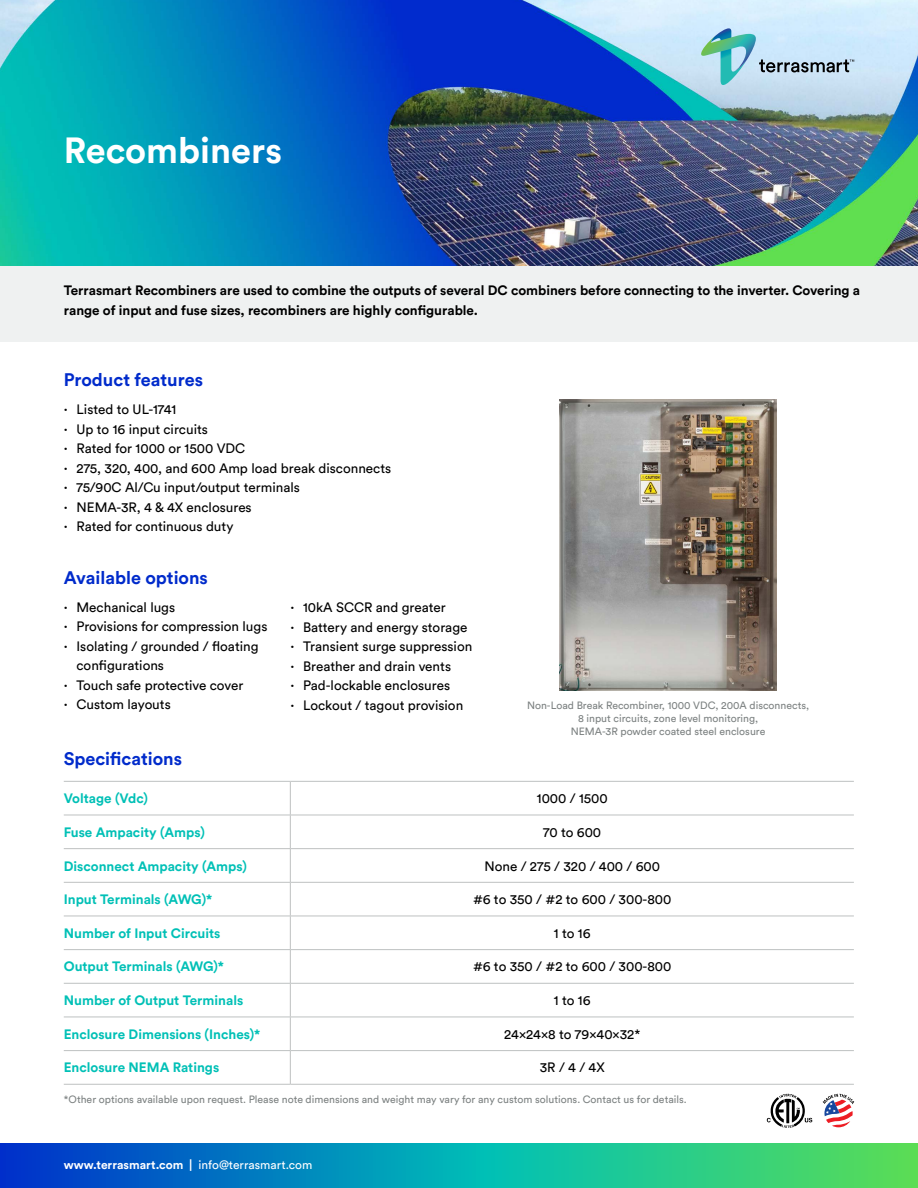
<style>
.page{position:relative;width:918px;height:1188px;background:#fff}
.page>*{position:absolute;margin:0;border:0;box-sizing:border-box;transform-origin:0 0}
.t1{font:700 36px "Circular Std";color:#fff}
.t2{font:700 18px "Circular Std";color:#002bcb}
.t3{font:13.5px/19.5px "Circular Std";color:#000}
.t4{font:700 13.5px "Circular Std";color:#00c0b6}
.t5{font:700 13.5px/19.5px "Circular Std";letter-spacing:-.005em;color:#000}
.t6{font:700 12px "Circular Std";color:#fff}
.t7{font:10.5px/12.6px "Circular Std";color:#7d8282;text-align:center}
.s1{font-weight:700}
.s2{font-weight:400}
</style>
<div class="page">
<svg style="left:0;top:1143px;width:918px;height:45px;background:#15a0a4"></svg>
<div style="left:0;top:265px;width:918px;height:77px;background:#eff1f1"></div>
<img style="left:0;top:0;width:918px;height:265px">
<img style="left:559px;top:399px;width:218px;height:291px">
<svg style="left:701px;top:28px;width:153px;height:65px;background:#aed2e0"></svg>
<hr style="left:290px;top:848px;width:564px;height:1px;background:#bec1c1">
<hr style="left:290px;top:882px;width:564px;height:1px;background:#bec1c1">
<hr style="left:290px;top:916px;width:564px;height:1px;background:#bec1c1">
<hr style="left:290px;top:949px;width:564px;height:1px;background:#bec1c1">
<hr style="left:290px;top:983px;width:564px;height:1px;background:#bec1c1">
<hr style="left:290px;top:1017px;width:564px;height:1px;background:#bec1c1">
<hr style="left:290px;top:1050px;width:564px;height:1px;background:#bec1c1">
<hr style="left:290px;top:1084px;width:564px;height:1px;background:#bec1c1">
<hr style="left:290px;top:815px;width:1px;height:33px;background:#bec1c1">
<hr style="left:64px;top:848px;width:226px;height:1px;background:#bec1c1">
<hr style="left:290px;top:849px;width:1px;height:33px;background:#bec1c1">
<hr style="left:64px;top:882px;width:226px;height:1px;background:#bec1c1">
<hr style="left:290px;top:883px;width:1px;height:33px;background:#bec1c1">
<hr style="left:64px;top:916px;width:226px;height:1px;background:#bec1c1">
<hr style="left:290px;top:916px;width:1px;height:33px;background:#bec1c1">
<hr style="left:64px;top:949px;width:226px;height:1px;background:#bec1c1">
<hr style="left:290px;top:950px;width:1px;height:33px;background:#bec1c1">
<hr style="left:64px;top:983px;width:226px;height:1px;background:#bec1c1">
<hr style="left:290px;top:984px;width:1px;height:33px;background:#bec1c1">
<hr style="left:64px;top:1017px;width:226px;height:1px;background:#bec1c1">
<hr style="left:290px;top:1017px;width:1px;height:33px;background:#bec1c1">
<hr style="left:64px;top:1050px;width:226px;height:1px;background:#bec1c1">
<hr style="left:290px;top:1051px;width:1px;height:33px;background:#bec1c1">
<hr style="left:64px;top:1084px;width:226px;height:1px;background:#bec1c1">
<hr style="left:64px;top:781px;width:226px;height:1px;background:#bec1c1">
<hr style="left:290px;top:781px;width:564px;height:1px;background:#bec1c1">
<hr style="left:290px;top:782px;width:1px;height:33px;background:#bec1c1">
<hr style="left:64px;top:815px;width:226px;height:1px;background:#bec1c1">
<hr style="left:290px;top:815px;width:564px;height:1px;background:#bec1c1">
<svg style="left:766px;top:1094px;width:47px;height:34px"></svg>
<svg style="left:823px;top:1094px;width:31px;height:33px"></svg>
<h1 class="t1" style="left:64px;top:127px;width:220px">Recombiners</h1>
<p class="t5" style="left:64px;top:280px;width:798px">Terrasmart Recombiners are used to combine the outputs of several DC combiners before connecting to the inverter. Covering a range of input and fuse sizes, recombiners are highly configurable.</p>
<h2 class="t2" style="left:64px;top:368px;width:141px">Product features</h2>
<p class="t3" style="left:64px;top:400px;width:329px"><span class="s1">·</span> Listed to UL-1741<br><span class="s1">·</span> Up to 16 input circuits<br><span class="s1">·</span> Rated for 1000 or 1500 VDC<br><span class="s1">·</span> 275, 320, 400, and 600 Amp load break disconnects <span class="s1">·</span> 75/90C Al/Cu input/output terminals<br><span class="s1">·</span> NEMA-3R, 4 &amp; 4X enclosures<br><span class="s1">·</span> Rated for continuous duty</p>
<h2 class="t2" style="left:64px;top:566px;width:146px">Available options</h2>
<p class="t3" style="left:64px;top:597px;width:113px"><span class="s1">·</span> Mechanical lugs</p>
<p class="t3" style="left:64px;top:617px;width:205px"><span class="s1">·</span> Provisions for compression lugs</p>
<p class="t3" style="left:64px;top:636px;width:196px"><span class="s1">·</span> Isolating / grounded / floating</p>
<p class="t3" style="left:77px;top:656px;width:89px">configurations</p>
<p class="t3" style="left:64px;top:675px;width:181px"><span class="s1">·</span> Touch safe protective cover</p>
<p class="t3" style="left:64px;top:695px;width:109px"><span class="s1">·</span> Custom layouts</p>
<h2 class="t2" style="left:64px;top:747px;width:120px">Specifications</h2>
<p class="t3" style="left:290px;top:598px;width:184px"><span class="s1">·</span> 10kA SCCR and greater<br><span class="s1">·</span> Battery and energy storage <span class="s1">·</span> Transient surge suppression <span class="s1">·</span> Breather and drain vents<br><span class="s1">·</span> Pad-lockable enclosures<br><span class="s1">·</span> Lockout / tagout provision</p>
<p class="t7" style="left:527px;top:699px;width:284px">Non-Load Break Recombiner, 1000 VDC, 200A disconnects,<br>8 input circuits, zone level monitoring,<br>NEMA-3R powder coated steel enclosure</p>
<p class="t4" style="left:64px;top:790px;width:86px">Voltage (Vdc)</p>
<p class="t3" style="left:537px;top:789px;width:72px">1000 / 1500</p>
<p class="t4" style="left:64px;top:823px;width:143px">Fuse Ampacity (Amps)</p>
<p class="t3" style="left:543px;top:822px;width:60px">70 to 600</p>
<p class="t4" style="left:64px;top:857px;width:185px">Disconnect Ampacity (Amps)</p>
<p class="t3" style="left:484px;top:856px;width:177px">None / 275 / 320 / 400 / 600</p>
<p class="t4" style="left:64px;top:891px;width:150px">Input Terminals (AWG)*</p>
<p class="t3" style="left:473px;top:890px;width:200px">#6 to 350 / #2 to 600 / 300-800</p>
<p class="t4" style="left:64px;top:924px;width:158px">Number of Input Circuits</p>
<p class="t3" style="left:554px;top:923px;width:38px">1 to 16</p>
<p class="t4" style="left:64px;top:958px;width:162px">Output Terminals (AWG)*</p>
<p class="t3" style="left:473px;top:957px;width:200px">#6 to 350 / #2 to 600 / 300-800</p>
<p class="t4" style="left:64px;top:992px;width:181px">Number of Output Terminals</p>
<p class="t3" style="left:554px;top:990px;width:38px">1 to 16</p>
<p class="t4" style="left:64px;top:1025px;width:198px">Enclosure Dimensions (Inches)*</p>
<p class="t3" style="left:504px;top:1024px;width:138px">24x24x8 to 79x40x32*</p>
<p class="t4" style="left:64px;top:1059px;width:157px">Enclosure NEMA Ratings</p>
<p class="t3" style="left:540px;top:1058px;width:66px">3R / 4 / 4X</p>
<p class="t7" style="left:64px;top:1093px;width:625px">*Other options available upon request. Please note dimensions and weight may vary for any custom solutions. Contact us for details.</p>
<p class="t6" style="left:64px;top:1157px;width:250px">www.terrasmart.com | <span class="s2">info@terrasmart.com</span></p>
</div>
